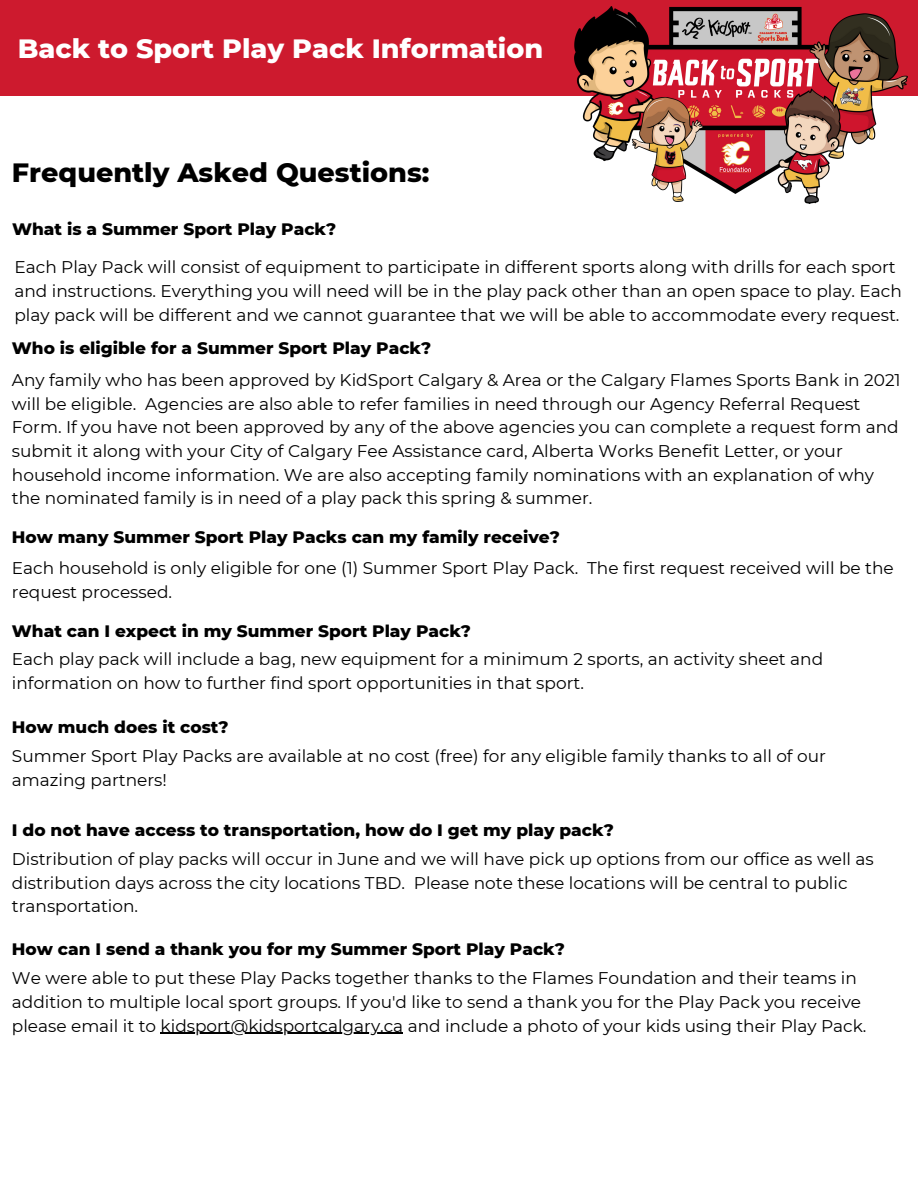
<style>
.page{position:relative;width:918px;height:1188px;background:#fff}
.page>*{position:absolute;margin:0;border:0;box-sizing:border-box;transform-origin:0 0}
.t1{font:800 27px "Montserrat";color:#fff}
.t2{font:800 27px "Montserrat";color:#000}
.t3{font:16.95px/23.7px "Montserrat";color:#000}
.t4{font:800 16.95px "Montserrat";color:#000}
</style>
<div class="page">
<div style="left:0;top:0;width:918px;height:96px;background:#cd1a2e"></div>
<img style="left:574px;top:6px;width:333px;height:197px">
<hr style="left:161px;top:1033px;width:242px;height:1px;background:#000">
<p class="t1" style="left:18px;top:32px;width:527px">Back to Sport Play Pack Information</p>
<p class="t2" style="left:12px;top:156px;width:419px">Frequently Asked Questions:</p>
<p class="t4" style="left:12px;top:219px;width:326px">What is a Summer Sport Play Pack?</p>
<p class="t3" style="left:15px;top:256px;width:889px">Each Play Pack will consist of equipment to participate in different sports along with drills for each sport and instructions. Everything you will need will be in the play pack other than an open space to play. Each play pack will be different and we cannot guarantee that we will be able to accommodate every request.</p>
<p class="t4" style="left:12px;top:338px;width:421px">Who is eligible for a Summer Sport Play Pack?</p>
<p class="t3" style="left:12px;top:368px;width:890px">Any family who has been approved by KidSport Calgary &amp; Area or the Calgary Flames Sports Bank in 2021 will be eligible. Agencies are also able to refer families in need through our Agency Referral Request Form. If you have not been approved by any of the above agencies you can complete a request form and submit it along with your City of Calgary Fee Assistance card, Alberta Works Benefit Letter, or your household income information. We are also accepting family nominations with an explanation of why the nominated family is in need of a play pack this spring &amp; summer.</p>
<p class="t4" style="left:12px;top:527px;width:549px">How many Summer Sport Play Packs can my family receive?</p>
<p class="t3" style="left:12px;top:556px;width:883px">Each household is only eligible for one (1) Summer Sport Play Pack. The first request received will be the request processed.</p>
<p class="t4" style="left:12px;top:621px;width:461px">What can I expect in my Summer Sport Play Pack?</p>
<p class="t3" style="left:12px;top:647px;width:813px">Each play pack will include a bag, new equipment for a minimum 2 sports, an activity sheet and information on how to further find sport opportunities in that sport.</p>
<p class="t4" style="left:12px;top:717px;width:218px">How much does it cost?</p>
<p class="t3" style="left:12px;top:744px;width:816px">Summer Sport Play Packs are available at no cost (free) for any eligible family thanks to all of our amazing partners!</p>
<p class="t4" style="left:12px;top:820px;width:603px">I do not have access to transportation, how do I get my play pack?</p>
<p class="t3" style="left:12px;top:847px;width:863px">Distribution of play packs will occur in June and we will have pick up options from our office as well as distribution days across the city locations TBD. Please note these locations will be central to public transportation.</p>
<p class="t4" style="left:12px;top:939px;width:555px">How can I send a thank you for my Summer Sport Play Pack?</p>
<p class="t3" style="left:12px;top:966px;width:856px">We were able to put these Play Packs together thanks to the Flames Foundation and their teams in addition to multiple local sport groups. If you'd like to send a thank you for the Play Pack you receive please email it to kidsport@kidsportcalgary.ca and include a photo of your kids using their Play Pack.</p>
</div>
